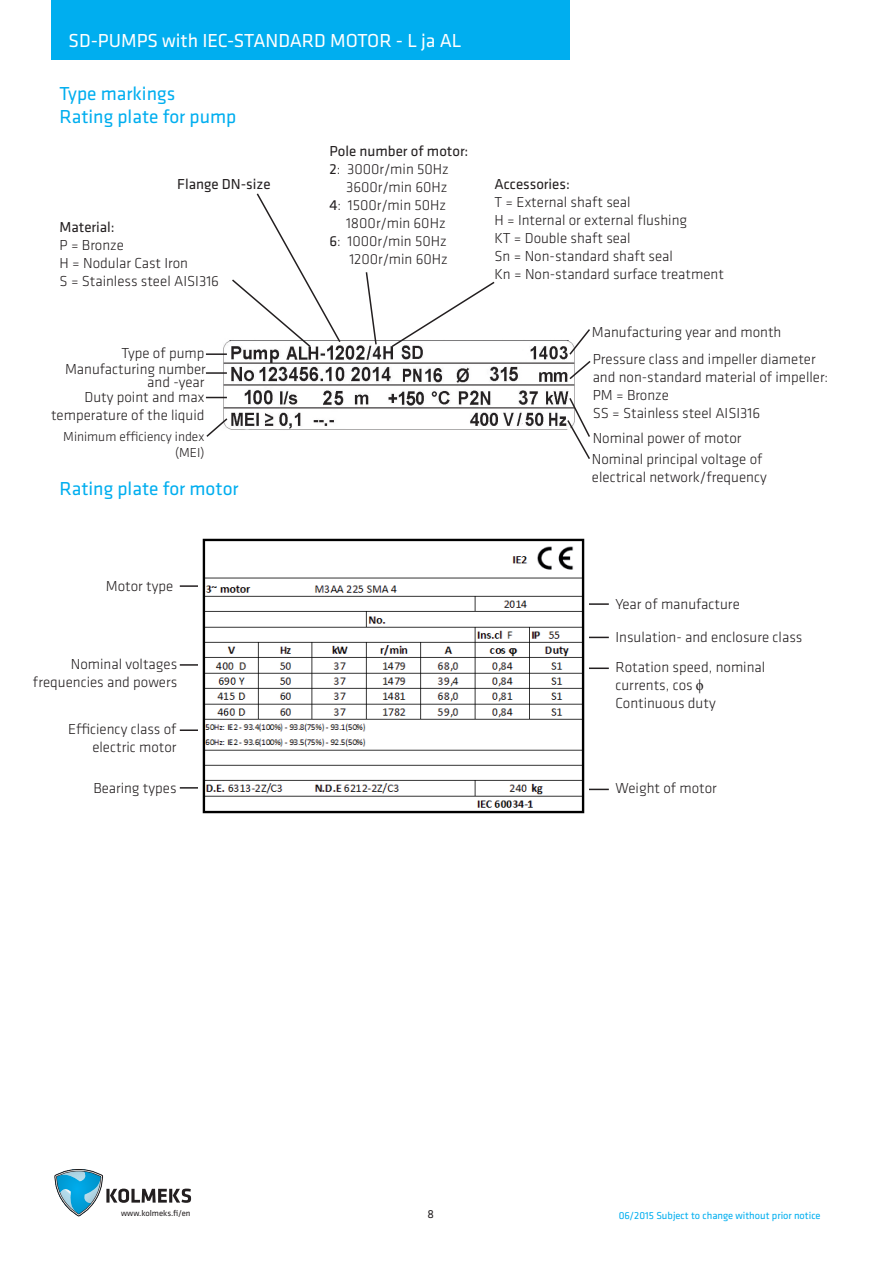
<style>
.page{position:relative;width:893px;height:1263px;background:#fff}
.page>*{position:absolute;margin:0;border:0;box-sizing:border-box;transform-origin:0 0}
.t1{font:19.5px/23.4px "Klavika";color:#00aeef}
.t2{font:19.5px "Klavika";color:#fff}
.t3{font:300 15px/18px "Klavika";color:#231f20}
.t4{font:15px/18px "Klavika";color:#231f20}
.t5{font:300 13.5px/16.2px "Klavika";color:#231f20;text-align:right}
.t6{font:12px "Klavika";color:#231f20}
.t7{font:10.5px "Klavika";color:#00aeef}
.t8{font:8.7px "Klavika";color:#231f20}
.s1{font-weight:300}
.s2{font-weight:400}
.s3{font-family:"Times New Roman";font-weight:400}
</style>
<div class="page">
<div style="left:51px;top:0;width:519px;height:60px;background:#00aeef"></div>
<svg style="left:54px;top:1169px;width:137px;height:48px"></svg>
<img style="left:220px;top:340px;width:355px;height:90px">
<hr style="left:206px;top:372px;width:21px;height:2px;background:#231f20">
<hr style="left:206px;top:353px;width:21px;height:2px;background:#231f20">
<svg style="left:206px;top:397px;width:21px;height:1px"></svg>
<svg style="left:206px;top:417px;width:23px;height:20px"></svg>
<svg style="left:365px;top:272px;width:13px;height:74px"></svg>
<hr style="left:180px;top:585px;width:21px;height:2px;background:#231f20">
<hr style="left:180px;top:664px;width:21px;height:2px;background:#231f20">
<hr style="left:180px;top:729px;width:21px;height:2px;background:#231f20">
<hr style="left:180px;top:787px;width:21px;height:2px;background:#231f20">
<hr style="left:588px;top:603px;width:21px;height:2px;background:#231f20">
<svg style="left:589px;top:637px;width:20px;height:1px"></svg>
<hr style="left:588px;top:667px;width:21px;height:2px;background:#231f20">
<svg style="left:589px;top:789px;width:20px;height:1px"></svg>
<svg style="left:566px;top:396px;width:24px;height:63px"></svg>
<svg style="left:568px;top:329px;width:23px;height:52px"></svg>
<img style="left:199px;top:538px;width:390px;height:276px">
<svg style="left:390px;top:281px;width:106px;height:67px"></svg>
<svg style="left:230px;top:193px;width:112px;height:155px"></svg>
<h1 class="t2" style="left:69px;top:30px;width:395px">SD-PUMPS with IEC-STANDARD MOTOR - L ja AL</h1>
<h1 class="t1" style="left:60px;top:82px;width:178px">Type markings<br>Rating plate for pump</h1>
<p class="t4" style="left:177px;top:176px;width:95px">Flange DN-size</p>
<p class="t4" style="left:60px;top:218px;width:57px">Material:</p>
<p class="t3" style="left:60px;top:236px;width:161px">P = Bronze<br>H = Nodular Cast Iron<br>S = Stainless steel AISI316</p>
<p class="t3" style="left:122px;top:344px;width:84px">Type of pump</p>
<p class="t3" style="left:65px;top:361px;width:142px">Manufacturing number</p>
<p class="t3" style="left:147px;top:373px;width:59px">and -year</p>
<p class="t3" style="left:51px;top:389px;width:155px;text-align:right">Duty point and max temperature of the liquid</p>
<p class="t5" style="left:63px;top:428px;width:143px">Minimum efficiency index (MEI)</p>
<h1 class="t1" style="left:60px;top:477px;width:181px">Rating plate for motor</h1>
<p class="t3" style="left:106px;top:577px;width:69px">Motor type</p>
<p class="t3" style="left:33px;top:655px;width:146px;text-align:right">Nominal voltages frequencies and powers</p>
<p class="t3" style="left:68px;top:720px;width:110px;text-align:right">Efficiency class of electric motor</p>
<p class="t3" style="left:93px;top:779px;width:85px">Bearing types</p>
<p class="t4" style="left:330px;top:143px;width:140px">Pole number of motor:<br>2<span class="s1">: 3000r/min 50Hz</span></p>
<p class="t3" style="left:330px;top:179px;width:120px;text-align:right">3600r/min 60Hz<br><span class="s2">4</span>: 1500r/min 50Hz<br>1800r/min 60Hz<br><span class="s2">6</span>: 1000r/min 50Hz<br>1200r/min 60Hz</p>
<p class="t4" style="left:494px;top:176px;width:77px">Accessories:</p>
<p class="t3" style="left:494px;top:194px;width:231px">T = External shaft seal<br>H = Internal or external flushing<br>KT = Double shaft seal<br>Sn = Non-standard shaft seal<br>Kn = Non-standard surface treatment</p>
<p class="t3" style="left:592px;top:323px;width:191px">Manufacturing year and month</p>
<p class="t3" style="left:593px;top:351px;width:237px">Pressure class and impeller diameter and non-standard material of impeller:<br>PM = Bronze<br>SS = Stainless steel AISI316</p>
<p class="t3" style="left:593px;top:429px;width:150px">Nominal power of motor</p>
<p class="t3" style="left:592px;top:451px;width:176px">Nominal principal voltage of electrical network/frequency</p>
<p class="t3" style="left:615px;top:595px;width:126px">Year of manufacture</p>
<p class="t3" style="left:615px;top:628px;width:188px">Insulation- and enclosure class</p>
<p class="t3" style="left:615px;top:658px;width:151px">Rotation speed, nominal currents, cos <span class="s3">ϕ<br></span>Continuous duty</p>
<p class="t3" style="left:615px;top:779px;width:103px">Weight of motor</p>
<p class="t8" style="left:121px;top:1208px;width:71px">www.kolmeks.fi/en</p>
<p class="t6" style="left:428px;top:1207px;width:8px">8</p>
<p class="t7" style="left:619px;top:1210px;width:204px">06/2015 Subject to change without prior notice</p>
</div>
